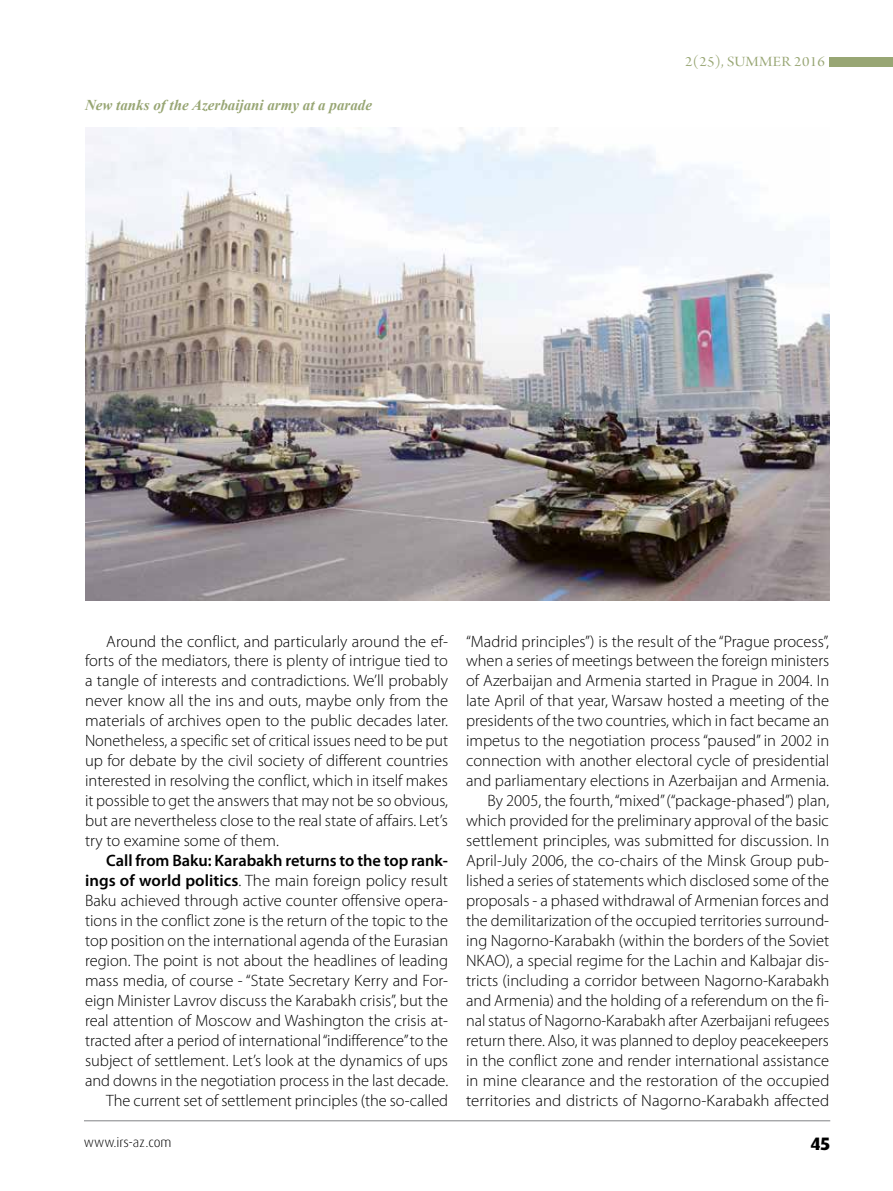
<style>
.page{position:relative;width:893px;height:1191px;background:#fff}
.page>*{position:absolute;margin:0;border:0;box-sizing:border-box;transform-origin:0 0}
.t1{font:800 18px "Dax Pro";color:#000}
.t2{font:300 16.5px/20px "Myriad Pro";color:#000;text-align:right}
.t3{font:italic 700 15px "Times New Roman";color:#98a674}
.t4{font:15px "Arno Pro Display";letter-spacing:.02em;color:#98a674;scale:1.1 1}
.t5{font:300 13.5px "Dax Pro";color:#000}
.s1{font-weight:600}
</style>
<div class="page">
<hr style="left:84px;top:1120px;width:746px;height:1px;background:#808285">
<div style="left:829px;top:57px;width:64px;height:9px;background:#98a674"></div>
<img style="left:85px;top:128px;width:744px;height:472px">
<p class="t3" style="left:85px;top:94px;width:288px">New tanks of the Azerbaijani army at a parade</p>
<p class="t4" style="left:685px;top:53px;width:129px">2(25), SUMMER 2016</p>
<p class="t2" style="left:85px;top:631px;width:365px;text-align:justify;text-indent:21px">Around the conflict, and particularly around the ef&shy;forts of the mediators, there is plenty of intrigue tied to a tangle of interests and contradictions. We’ll probably never know all the ins and outs, maybe only from the materials of archives open to the public decades later.<br>Nonetheless, a specific set of critical issues need to be put up for debate by the civil society of different countries interested in resolving the conflict, which in itself makes it possible to get the answers that may not be so obvious, but are nevertheless close to the real state of affairs. Let’s try to examine some of them.</p>
<p class="t2" style="left:85px;top:851px;width:365px"><span class="s1">Call from Baku: Karabakh returns to the top rank&shy;ings of world politics</span>. The main foreign policy result Baku achieved through active counter offensive opera&shy;tions in the conflict zone is the return of the topic to the top position on the international agenda of the Eurasian region. The point is not about the headlines of leading mass media, of course - “State Secretary Kerry and For&shy;eign Minister Lavrov discuss the Karabakh crisis”, but the real attention of Moscow and Washington the crisis at&shy;tracted after a period of international “indifference” to the subject of settlement. Let’s look at the dynamics of ups and downs in the negotiation process in the last decade.<br>The current set of settlement principles (the so-called</p>
<p class="t2" style="left:466px;top:631px;width:365px">“Madrid principles”) is the result of the “Prague process”, when a series of meetings between the foreign ministers of Azerbaijan and Armenia started in Prague in 2004. In late April of that year, Warsaw hosted a meeting of the presidents of the two countries, which in fact became an impetus to the negotiation process “paused” in 2002 in connection with another electoral cycle of presidential and parliamentary elections in Azerbaijan and Armenia.<br>By 2005, the fourth, “mixed” (“package-phased”) plan, which provided for the preliminary approval of the basic settlement principles, was submitted for discussion. In April-July 2006, the co-chairs of the Minsk Group pub&shy;lished a series of statements which disclosed some of the proposals - a phased withdrawal of Armenian forces and the demilitarization of the occupied territories surround&shy;ing Nagorno-Karabakh (within the borders of the Soviet NKAO), a special regime for the Lachin and Kalbajar dis&shy;tricts (including a corridor between Nagorno-Karabakh and Armenia) and the holding of a referendum on the fi&shy;nal status of Nagorno-Karabakh after Azerbaijani refugees return there. Also, it was planned to deploy peacekeepers in the conflict zone and render international assistance in mine clearance and the restoration of the occupied territories and districts of Nagorno-Karabakh affected</p>
<p class="t5" style="left:84px;top:1133px;width:89px">www.irs-az.com</p>
<p class="t1" style="left:810px;top:1131px;width:21px">45</p>
</div>
